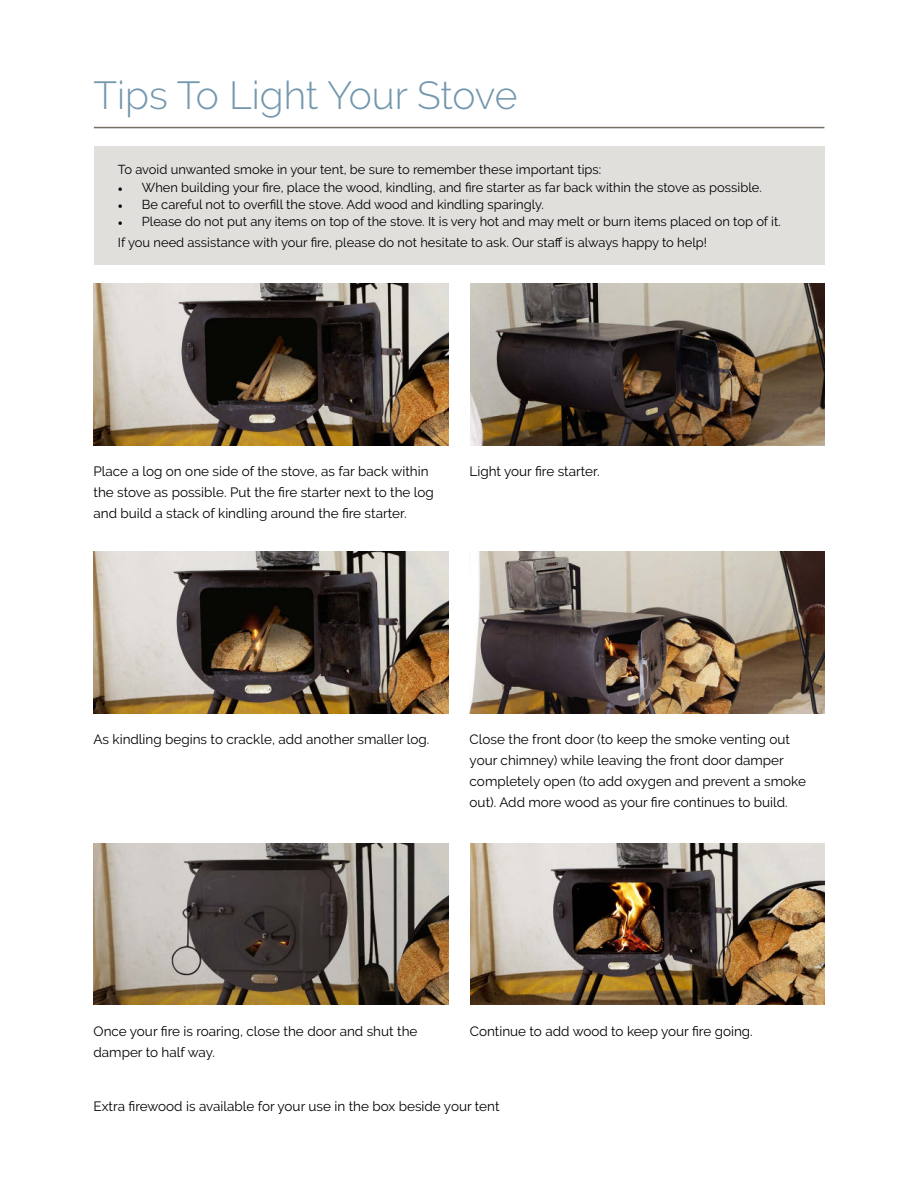
<style>
.page{position:relative;width:918px;height:1188px;background:#fff}
.page>*{position:absolute;margin:0;border:0;box-sizing:border-box;transform-origin:0 0}
.t1{font:300 39px "Raleway";color:#7397ad}
.t2{font:13.5px/21px "Raleway";color:#000}
.t3{font:12.9px/20.2px "Raleway";color:#000}
.s1{font-family:"Minion Pro"}
</style>
<div class="page">
<div style="left:94px;top:146px;width:730px;height:119px;background:#e0dfdc"></div>
<hr style="left:94px;top:127px;width:730px;height:1px;background:#756e64">
<img style="left:470px;top:552px;width:354px;height:161px">
<img style="left:470px;top:284px;width:355px;height:161px">
<img style="left:94px;top:284px;width:354px;height:161px">
<img style="left:94px;top:843px;width:354px;height:162px">
<img style="left:94px;top:552px;width:354px;height:161px">
<img style="left:470px;top:843px;width:355px;height:162px">
<h1 class="t1" style="left:94px;top:80px;width:425px">Tips To Light Your Stove</h1>
<p class="t3" style="left:118px;top:160px;width:485px">To avoid unwanted smoke in your tent, be sure to remember these important tips:</p>
<p class="t3" style="left:118px;top:177px;width:645px"><span class="s1">•</span> When building your fire, place the wood, kindling, and fire starter as far back within the stove as possible.</p>
<p class="t3" style="left:118px;top:194px;width:427px"><span class="s1">•</span> Be careful not to overfill the stove. Add wood and kindling sparingly.</p>
<p class="t3" style="left:118px;top:212px;width:664px"><span class="s1">•</span> Please do not put any items on top of the stove. It is very hot and may melt or burn items placed on top of it.<br>If you need assistance with your fire, please do not hesitate to ask. Our staff is always happy to help!</p>
<p class="t2" style="left:94px;top:461px;width:342px">Place a log on one side of the stove, as far back within the stove as possible. Put the fire starter next to the log and build a stack of kindling around the fire starter.</p>
<p class="t2" style="left:470px;top:461px;width:132px">Light your fire starter.</p>
<p class="t2" style="left:94px;top:729px;width:337px">As kindling begins to crackle, add another smaller log.</p>
<p class="t2" style="left:470px;top:729px;width:338px">Close the front door (to keep the smoke venting out your chimney) while leaving the front door damper completely open (to add oxygen and prevent a smoke out). Add more wood as your fire continues to build.</p>
<p class="t2" style="left:94px;top:1021px;width:325px">Once your fire is roaring, close the door and shut the damper to half way.</p>
<p class="t2" style="left:470px;top:1021px;width:284px">Continue to add wood to keep your fire going.</p>
<p class="t2" style="left:94px;top:1096px;width:408px">Extra firewood is available for your use in the box beside your tent</p>
</div>
